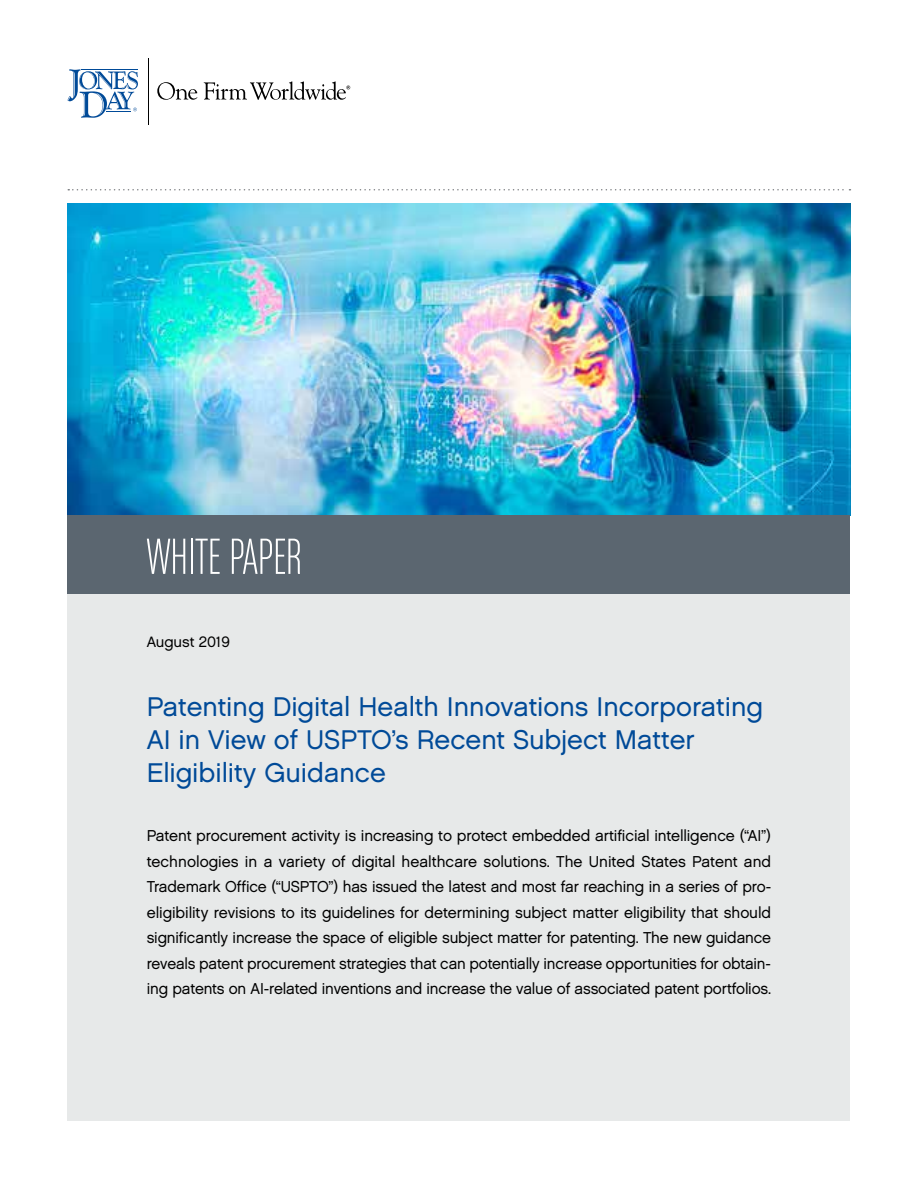
<style>
.page{position:relative;width:918px;height:1188px;background:#fff}
.page>*{position:absolute;margin:0;border:0;box-sizing:border-box;transform-origin:0 0}
.t1{font:54px "Chalet Comprime Milan Sixty";color:#fff}
.t2{font:27px/33px "Chalet London Nineteen Sixty";color:#004a98}
.t3{font:15.75px/25.5px "Chalet London Nineteen Sixty";letter-spacing:-.01em;color:#000;text-align:justify}
.t4{font:15px "Chalet London Nineteen Sixty";color:#000}
</style>
<div class="page">
<hr style="left:148px;top:58px;width:1px;height:66px;background:#000">
<svg style="left:157px;top:82px;width:40px;height:18px"></svg>
<svg style="left:204px;top:81px;width:146px;height:19px"></svg>
<svg style="left:68px;top:69px;width:70px;height:49px"></svg>
<svg style="left:68px;top:189px;width:782px;height:1px"></svg>
<div style="left:68px;top:516px;width:782px;height:604px;background:#e7e9e9"></div>
<img style="left:68px;top:203px;width:782px;height:313px">
<div style="left:68px;top:516px;width:782px;height:78px;background:#5b6670"></div>
<h1 class="t1" style="left:147px;top:527px;width:156px">WHITE PAPER</h1>
<p class="t4" style="left:147px;top:633px;width:85px">August 2019</p>
<h2 class="t2" style="left:147px;top:690px;width:618px">Patenting Digital Health Innovations Incorporating<br>AI in View of USPTO’s Recent Subject Matter<br>Eligibility Guidance</h2>
<p class="t3" style="left:147px;top:823px;width:626px">Patent procurement activity is increasing to protect embedded artificial intelligence (“AI”) technologies in a variety of digital healthcare solutions. The United States Patent and Trademark Office (“USPTO”) has issued the latest and most far reaching in a series of pro&shy;eligibility revisions to its guidelines for determining subject matter eligibility that should significantly increase the space of eligible subject matter for patenting. The new guidance reveals patent procurement strategies that can potentially increase opportunities for obtain&shy;ing patents on AI-related inventions and increase the value of associated patent portfolios.</p>
</div>
